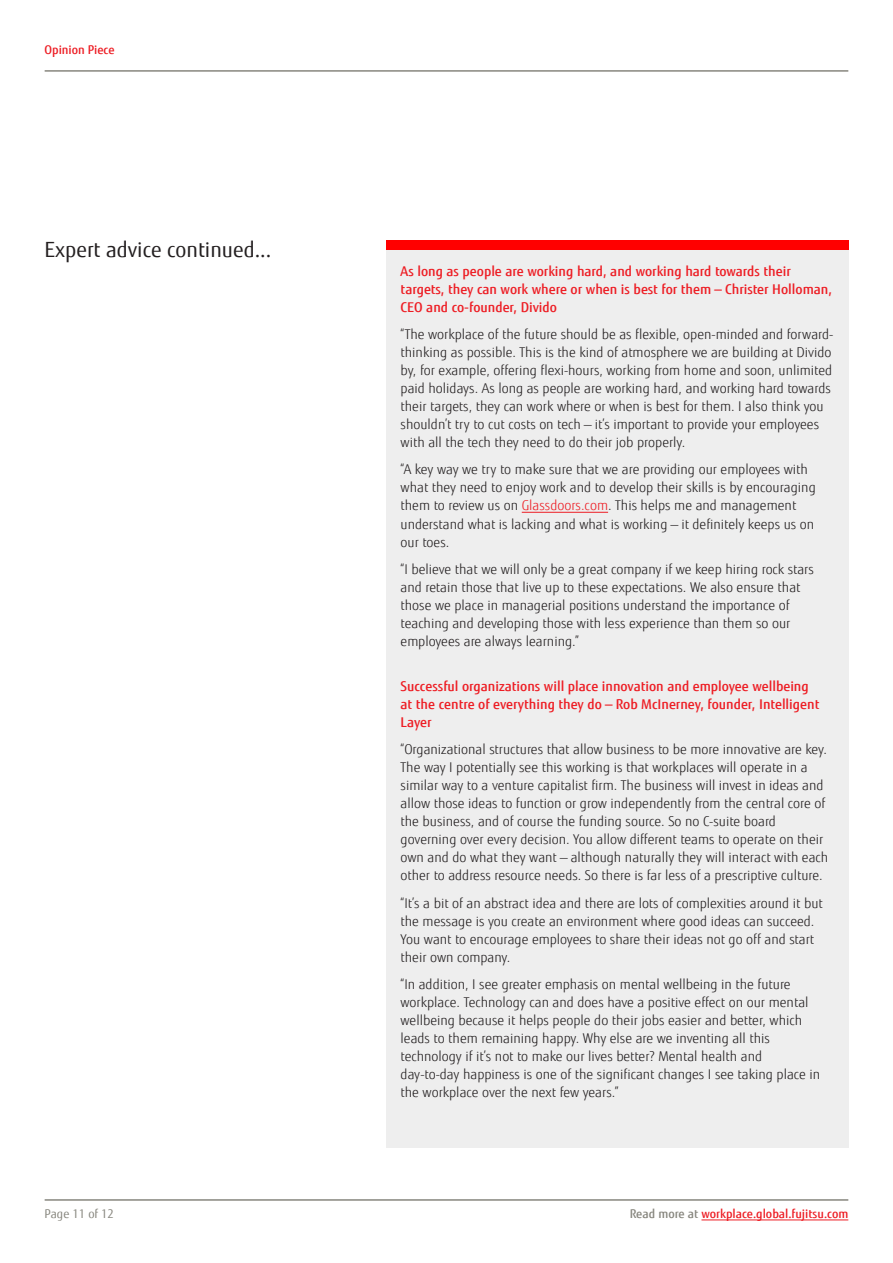
<style>
.page{position:relative;width:893px;height:1263px;background:#fff}
.page>*{position:absolute;margin:0;border:0;box-sizing:border-box;transform-origin:0 0}
.t1{font:21px "Fujitsu Sans";color:#231f20}
.t2{font:300 13.5px/18px "Fujitsu Sans";color:#231f20}
.t3{font:500 13.5px/18px "Fujitsu Sans";color:#ed1d24}
.t4{font:500 12px "Fujitsu Sans";color:#ed1d24}
.t5{font:12px "Fujitsu Sans";color:#87867e}
.s1{color:#ed1d24}
.s2{color:#87867e}
</style>
<div class="page">
<div style="left:386px;top:240px;width:462px;height:908px;background:#eee"></div>
<div style="left:386px;top:240px;width:462px;height:9px;background:#f00"></div>
<hr style="left:45px;top:70px;width:803px;height:2px;background:#87867e">
<hr style="left:45px;top:1199px;width:803px;height:2px;background:#87867e">
<hr style="left:522px;top:512px;width:86px;height:1px;background:#ed1d24">
<hr style="left:701px;top:1219px;width:147px;height:1px;background:#ed1d24">
<p class="t4" style="left:45px;top:42px;width:72px">Opinion Piece</p>
<h1 class="t1" style="left:45px;top:237px;width:228px">Expert advice continued...</h1>
<p class="t5" style="left:45px;top:1207px;width:71px">Page 11 of 12</p>
<p class="t3" style="left:401px;top:262px;width:433px">As long as people are working hard, and working hard towards their targets, they can work where or when is best for them — Christer Holloman,<br>CEO and co-founder, Divido</p>
<p class="t2" style="left:401px;top:325px;width:434px">“The workplace of the future should be as flexible, open-minded and forward&shy;thinking as possible. This is the kind of atmosphere we are building at Divido by, for example, offering flexi-hours, working from home and soon, unlimited paid holidays. As long as people are working hard, and working hard towards their targets, they can work where or when is best for them. I also think you shouldn’t try to cut costs on tech — it’s important to provide your employees with all the tech they need to do their job properly.</p>
<p class="t2" style="left:401px;top:461px;width:417px">“A key way we try to make sure that we are providing our employees with what they need to enjoy work and to develop their skills is by encouraging them to review us on <span class="s1">Glassdoors.com</span>. This helps me and management understand what is lacking and what is working — it definitely keeps us on our toes.</p>
<p class="t2" style="left:401px;top:560px;width:415px">“I believe that we will only be a great company if we keep hiring rock stars and retain those that live up to these expectations. We also ensure that those we place in managerial positions understand the importance of teaching and developing those with less experience than them so our employees are always learning.”</p>
<p class="t3" style="left:401px;top:677px;width:420px">Successful organizations will place innovation and employee wellbeing at the centre of everything they do — Rob McInerney, founder, Intelligent<br>Layer</p>
<p class="t2" style="left:401px;top:740px;width:429px">“Organizational structures that allow business to be more innovative are key.<br>The way I potentially see this working is that workplaces will operate in a similar way to a venture capitalist firm. The business will invest in ideas and allow those ideas to function or grow independently from the central core of the business, and of course the funding source. So no C-suite board governing over every decision. You allow different teams to operate on their own and do what they want — although naturally they will interact with each other to address resource needs. So there is far less of a prescriptive culture.</p>
<p class="t2" style="left:401px;top:894px;width:424px">“It’s a bit of an abstract idea and there are lots of complexities around it but the message is you create an environment where good ideas can succeed.<br>You want to encourage employees to share their ideas not go off and start their own company.</p>
<p class="t2" style="left:401px;top:975px;width:421px">“In addition, I see greater emphasis on mental wellbeing in the future workplace. Technology can and does have a positive effect on our mental wellbeing because it helps people do their jobs easier and better, which leads to them remaining happy. Why else are we inventing all this technology if it’s not to make our lives better? Mental health and day-to-day happiness is one of the significant changes I see taking place in the workplace over the next few years.”</p>
<p class="t4" style="left:630px;top:1207px;width:220px"><span class="s2">Read more at</span> workplace.global.fujitsu.com</p>
</div>
